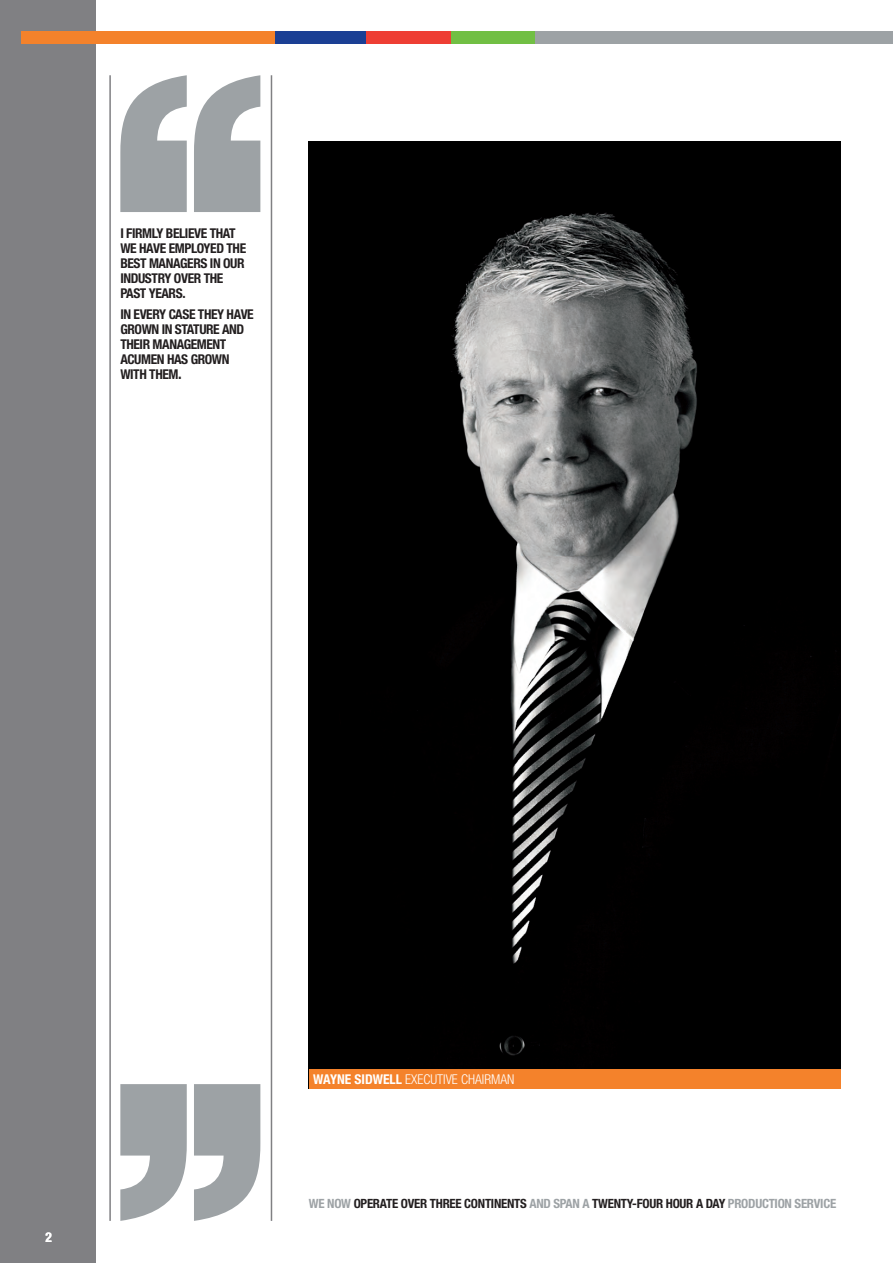
<style>
.page{position:relative;width:893px;height:1263px;background:#fff}
.page>*{position:absolute;margin:0;border:0;box-sizing:border-box;transform-origin:0 0}
.t1{font:700 condensed 13.5px/15px "Helvetica Neue LT Std";letter-spacing:-.03em;color:#231f20}
.t2{font:300 condensed 13.5px "Helvetica Neue LT Std";color:#fff}
.t3{font:700 condensed 13.5px "Helvetica Neue LT Std";color:#fff}
.t4{font:700 condensed 12.75px "Helvetica Neue LT Std";letter-spacing:-.02em;color:#231f20}
.s1{font-size:15px}
.s2{font-weight:700}
.s3{color:#9da2a5}
</style>
<div class="page">
<div style="left:0;top:0;width:96px;height:1263px;background:#808083"></div>
<div style="left:275px;top:31px;width:91px;height:13px;background:#1b3f94"></div>
<div style="left:366px;top:31px;width:85px;height:13px;background:#ee3e34"></div>
<div style="left:451px;top:31px;width:84px;height:13px;background:#71bf44"></div>
<div style="left:535px;top:31px;width:358px;height:13px;background:#9da2a5"></div>
<hr style="left:271px;top:75px;width:1px;height:1146px;background:#808083">
<hr style="left:109px;top:75px;width:2px;height:1146px;background:#808083">
<svg style="left:120px;top:1084px;width:140px;height:137px"></svg>
<svg style="left:120px;top:75px;width:140px;height:137px"></svg>
<div style="left:21px;top:31px;width:254px;height:13px;background:#f4822b"></div>
<img style="left:309px;top:142px;width:531px;height:927px">
<div style="left:309px;top:1069px;width:531px;height:19px;background:#f4822b"></div>
<p class="t1" style="left:120px;top:227px;width:127px">I FIRMLY BELIEVE THAT<br>WE HAVE EMPLOYED THE<br>BEST MANAGERS IN OUR<br>INDUSTRY OVER THE<br>PAST YEARS.</p>
<p class="t1" style="left:120px;top:308px;width:135px">IN EVERY CASE THEY HAVE<br>GROWN IN STATURE AND<br>THEIR MANAGEMENT<br>ACUMEN HAS GROWN<br>WITH THEM<span class="s1">.</span></p>
<p class="t3" style="left:46px;top:1232px;width:8px">2</p>
<p class="t2" style="left:313px;top:1074px;width:203px"><span class="s2">WAYNE SIDWELL</span> EXECUTIVE CHAIRMAN</p>
<p class="t4" style="left:309px;top:1199px;width:529px"><span class="s3">WE NOW</span> OPERATE OVER THREE CONTINENTS <span class="s3">AND SPAN A</span> TWENTY-FOUR HOUR A DAY <span class="s3">PRODUCTION SERVICE</span></p>
</div>
